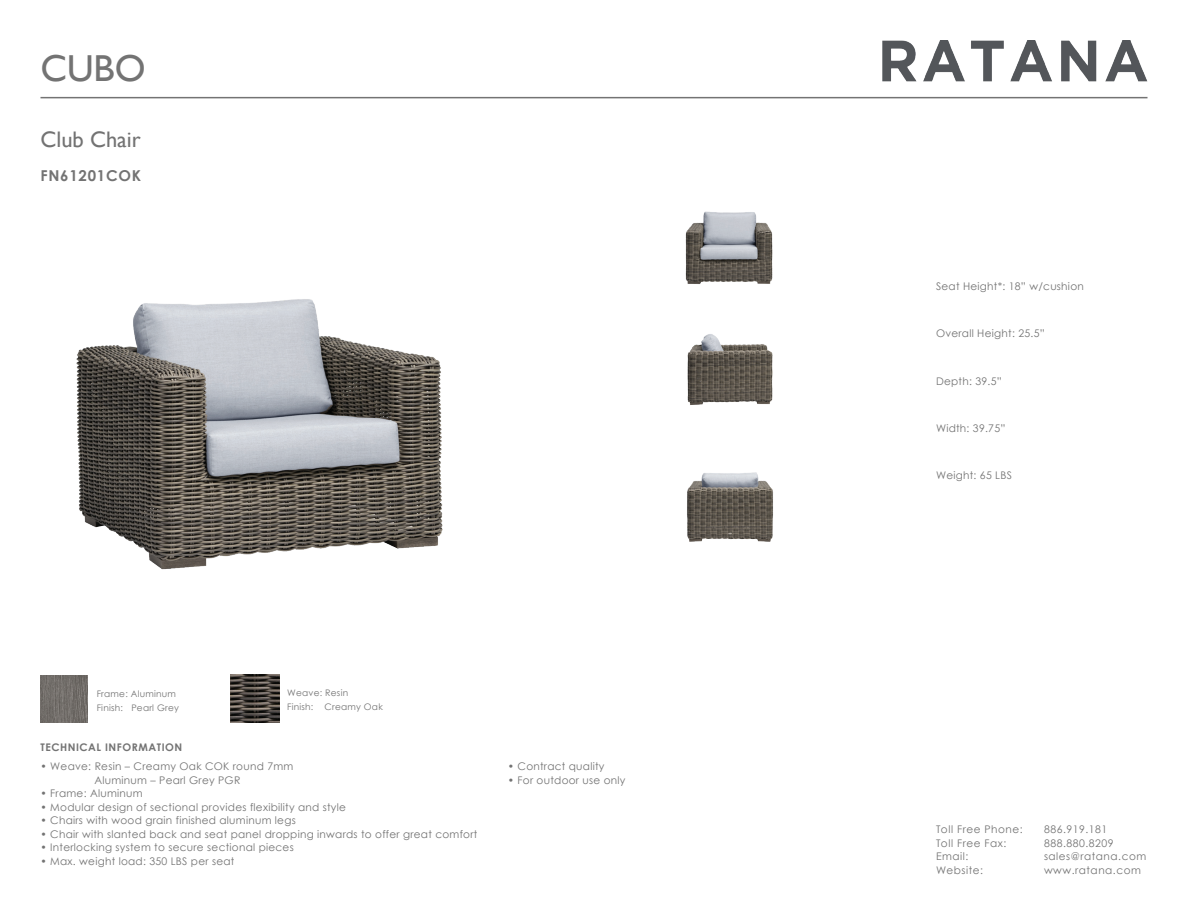
<style>
.page{position:relative;width:1188px;height:918px;background:#fff}
.page>*{position:absolute;margin:0;border:0;box-sizing:border-box;transform-origin:0 0}
.t1{font:37.5px "Gill Sans";color:#737373}
.t2{font:22.5px "Gill Sans";color:#737373}
.t3{font:700 15px "Century Gothic";letter-spacing:.05em;color:#737373}
.t4{font:10.5px/13.5px "Century Gothic";letter-spacing:.025em;color:#737373;text-align:center}
.t5{font:10.5px "Century Gothic";letter-spacing:.05em;color:#737373}
.t6{font:700 10.5px "Century Gothic";letter-spacing:.05em;color:#737373}
.t7{font:9px/13.5px "Century Gothic";letter-spacing:.025em;color:#737373}
</style>
<div class="page">
<img style="left:883px;top:40px;width:264px;height:41px">
<hr style="left:40px;top:97px;width:1108px;height:1px;background:#737373">
<img style="left:76px;top:299px;width:367px;height:271px">
<img style="left:687px;top:334px;width:86px;height:71px">
<img style="left:685px;top:211px;width:88px;height:73px">
<img style="left:687px;top:472px;width:86px;height:70px">
<img style="left:40px;top:676px;width:48px;height:46px">
<img style="left:231px;top:675px;width:48px;height:47px">
<h1 class="t1" style="left:40px;top:47px;width:107px">CUBO</h1>
<h2 class="t2" style="left:40px;top:126px;width:102px">Club Chair</h2>
<h3 class="t3" style="left:40px;top:164px;width:102px">FN61201COK</h3>
<p class="t7" style="left:97px;top:687px;width:84px">Frame: Aluminum<br>Finish: Pearl Grey</p>
<p class="t7" style="left:287px;top:686px;width:97px">Weave: Resin<br>Finish: Creamy Oak</p>
<p class="t6" style="left:40px;top:739px;width:143px">TECHNICAL INFORMATION</p>
<p class="t4" style="left:40px;top:759px;width:254px">• Weave: Resin – Creamy Oak COK round 7mm<br>Aluminum – Pearl Grey PGR</p>
<p class="t4" style="left:40px;top:786px;width:104px">• Frame: Aluminum</p>
<p class="t4" style="left:40px;top:800px;width:307px">• Modular design of sectional provides flexibility and style</p>
<p class="t4" style="left:40px;top:813px;width:257px">• Chairs with wood grain finished aluminum legs</p>
<p class="t4" style="left:40px;top:827px;width:438px">• Chair with slanted back and seat panel dropping inwards to offer great comfort</p>
<p class="t4" style="left:40px;top:840px;width:255px">• Interlocking system to secure sectional pieces</p>
<p class="t4" style="left:40px;top:854px;width:195px">• Max. weight load: 350 LBS per seat</p>
<p class="t4" style="left:508px;top:759px;width:98px">• Contract quality</p>
<p class="t4" style="left:508px;top:773px;width:119px">• For outdoor use only</p>
<p class="t4" style="left:936px;top:280px;width:149px">Seat Height*: 18” w/cushion</p>
<p class="t4" style="left:936px;top:326px;width:110px">Overall Height: 25.5”</p>
<p class="t4" style="left:936px;top:374px;width:67px">Depth: 39.5”</p>
<p class="t4" style="left:936px;top:421px;width:71px">Width: 39.75”</p>
<p class="t4" style="left:936px;top:469px;width:77px">Weight: 65 LBS</p>
<p class="t5" style="left:936px;top:822px;width:88px">Toll Free Phone:</p>
<p class="t5" style="left:1044px;top:822px;width:65px">886.919.181</p>
<p class="t5" style="left:936px;top:836px;width:72px">Toll Free Fax:</p>
<p class="t5" style="left:1044px;top:836px;width:71px">888.880.8209</p>
<p class="t4" style="left:936px;top:849px;width:34px">Email:</p>
<p class="t5" style="left:1044px;top:849px;width:104px">sales@ratana.com</p>
<p class="t5" style="left:936px;top:863px;width:49px">Website:</p>
<p class="t5" style="left:1044px;top:863px;width:98px">www.ratana.com</p>
</div>
